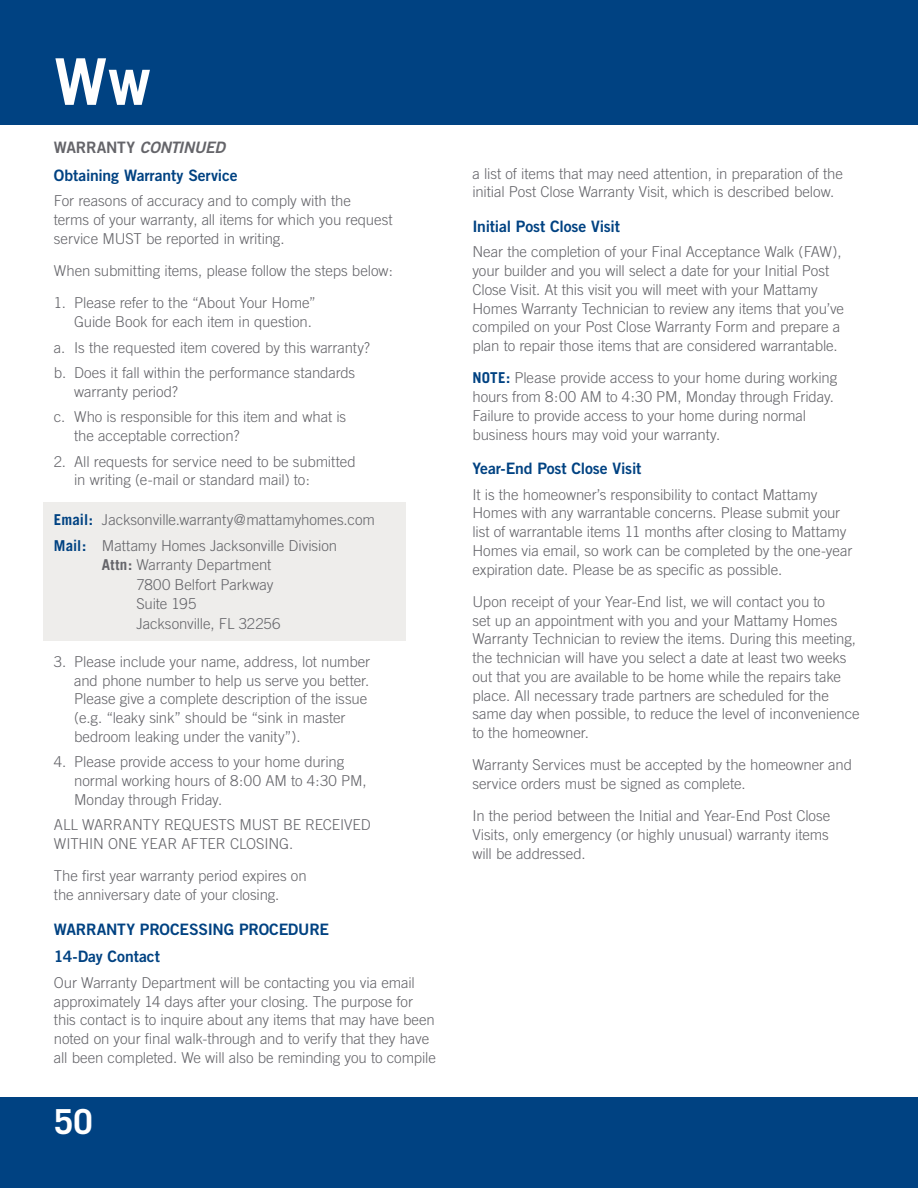
<style>
.page{position:relative;width:918px;height:1188px;background:#fff}
.page>*{position:absolute;margin:0;border:0;box-sizing:border-box;transform-origin:0 0}
.t1{font:700 64.5px "Trade Gothic";color:#fff}
.t2{font:700 34.5px "Trade Gothic";color:#fff}
.t3{font:15.75px/27.8px "Trade Gothic Bold Two";letter-spacing:-.01em;color:#004282}
.t4{font:300 15px/18.8px "Trade Gothic";letter-spacing:-.005em;color:#65656a}
.s1{color:#65656a}
.s2{font-style:italic;color:#65656a}
.s3{font-weight:700;color:#004282}
.s4{font-weight:700}
</style>
<div class="page">
<div style="left:0;top:0;width:918px;height:125px;background:#004282"></div>
<div style="left:0;top:1097px;width:918px;height:91px;background:#004282"></div>
<div style="left:43px;top:502px;width:363px;height:139px;background:#eeedeb"></div>
<h1 class="t1" style="left:54px;top:42px;width:98px">Ww</h1>
<p class="t3" style="left:54px;top:133px;width:185px"><span class="s1">WARRANTY</span> <span class="s2">CONTINUED<br></span>Obtaining Warranty Service</p>
<p class="t4" style="left:54px;top:192px;width:340px">For reasons of accuracy and to comply with the<br>terms of your warranty, all items for which you request service MUST be reported in writing.</p>
<p class="t4" style="left:54px;top:261px;width:340px">When submitting items, please follow the steps below:</p>
<p class="t4" style="left:54px;top:294px;width:264px;text-align:right">1. Please refer to the “About Your Home”<br>Guide Book for each item in question.</p>
<p class="t4" style="left:54px;top:334px;width:318px;line-height:25.5px">a. Is the requested item covered by this warranty? b. Does it fall within the performance standards</p>
<p class="t4" style="left:54px;top:379px;width:294px;line-height:25.5px;text-indent:20px">warranty period?<br>c. Who is responsible for this item and what is</p>
<p class="t4" style="left:74px;top:426px;width:167px">the acceptable correction?</p>
<p class="t4" style="left:74px;top:452px;width:283px;text-indent:-20px">2. All requests for service need to be submitted in writing (e-mail or standard mail) to:</p>
<p class="t4" style="left:54px;top:507px;width:323px;line-height:25.5px"><span class="s3">Email:</span> Jacksonville.warranty@mattamyhomes.com<br><span class="s3">Mail:</span> Mattamy Homes Jacksonville Division</p>
<p class="t4" style="left:136px;top:555px;width:146px;line-height:19.5px;text-indent:-35px"><span class="s4">Attn:</span> Warranty Department<br>7800 Belfort Parkway<br>Suite 195<br>Jacksonville, FL 32256</p>
<p class="t4" style="left:74px;top:652px;width:298px;text-indent:-20px">3. Please include your name, address, lot number and phone number to help us serve you better.<br>Please give a complete description of the issue (e.g. “leaky sink” should be “sink in master bedroom leaking under the vanity”).</p>
<p class="t4" style="left:74px;top:753px;width:294px;text-indent:-20px">4. Please provide access to your home during normal working hours of 8:00 AM to 4:30 PM,<br>Monday through Friday.</p>
<p class="t4" style="left:54px;top:816px;width:318px">ALL WARRANTY REQUESTS MUST BE RECEIVED<br>WITHIN ONE YEAR AFTER CLOSING.</p>
<p class="t4" style="left:54px;top:867px;width:254px">The first year warranty period expires on the anniversary date of your closing.</p>
<p class="t3" style="left:54px;top:915px;width:277px">WARRANTY PROCESSING PROCEDURE<br>14-Day Contact</p>
<p class="t4" style="left:54px;top:973px;width:384px">Our Warranty Department will be contacting you via email approximately 14 days after your closing. The purpose for this contact is to inquire about any items that may have been noted on your final walk-through and to verify that they have all been completed. We will also be reminding you to compile</p>
<h2 class="t2" style="left:54px;top:1101px;width:40px">50</h2>
<p class="t4" style="left:472px;top:164px;width:372px">a list of items that may need attention, in preparation of the initial Post Close Warranty Visit, which is described below.</p>
<p class="t3" style="left:472px;top:212px;width:149px">Initial Post Close Visit</p>
<p class="t4" style="left:472px;top:243px;width:373px">Near the completion of your Final Acceptance Walk (FAW), your builder and you will select a date for your Initial Post Close Visit. At this visit you will meet with your Mattamy Homes Warranty Technician to review any items that you’ve compiled on your Post Close Warranty Form and prepare a plan to repair those items that are considered warrantable.</p>
<p class="t4" style="left:472px;top:369px;width:366px"><span class="s3">NOTE:</span> Please provide access to your home during working hours from 8:00 AM to 4:30 PM, Monday through Friday.<br>Failure to provide access to your home during normal business hours may void your warranty.</p>
<p class="t3" style="left:472px;top:454px;width:170px">Year-End Post Close Visit</p>
<p class="t4" style="left:472px;top:485px;width:381px">It is the homeowner’s responsibility to contact Mattamy Homes with any warrantable concerns. Please submit your list of warrantable items 11 months after closing to Mattamy Homes via email, so work can be completed by the one-year expiration date. Please be as specific as possible.</p>
<p class="t4" style="left:472px;top:592px;width:389px">Upon receipt of your Year-End list, we will contact you to<br>set up an appointment with you and your Mattamy Homes Warranty Technician to review the items. During this meeting, the technician will have you select a date at least two weeks out that you are available to be home while the repairs take place. All necessary trade partners are scheduled for the same day when possible, to reduce the level of inconvenience to the homeowner.</p>
<p class="t4" style="left:472px;top:756px;width:381px">Warranty Services must be accepted by the homeowner and service orders must be signed as complete.</p>
<p class="t4" style="left:472px;top:807px;width:359px;text-align:justify">In the period between the Initial and Year-End Post Close Visits, only emergency (or highly unusual) warranty items will be addressed.</p>
</div>
